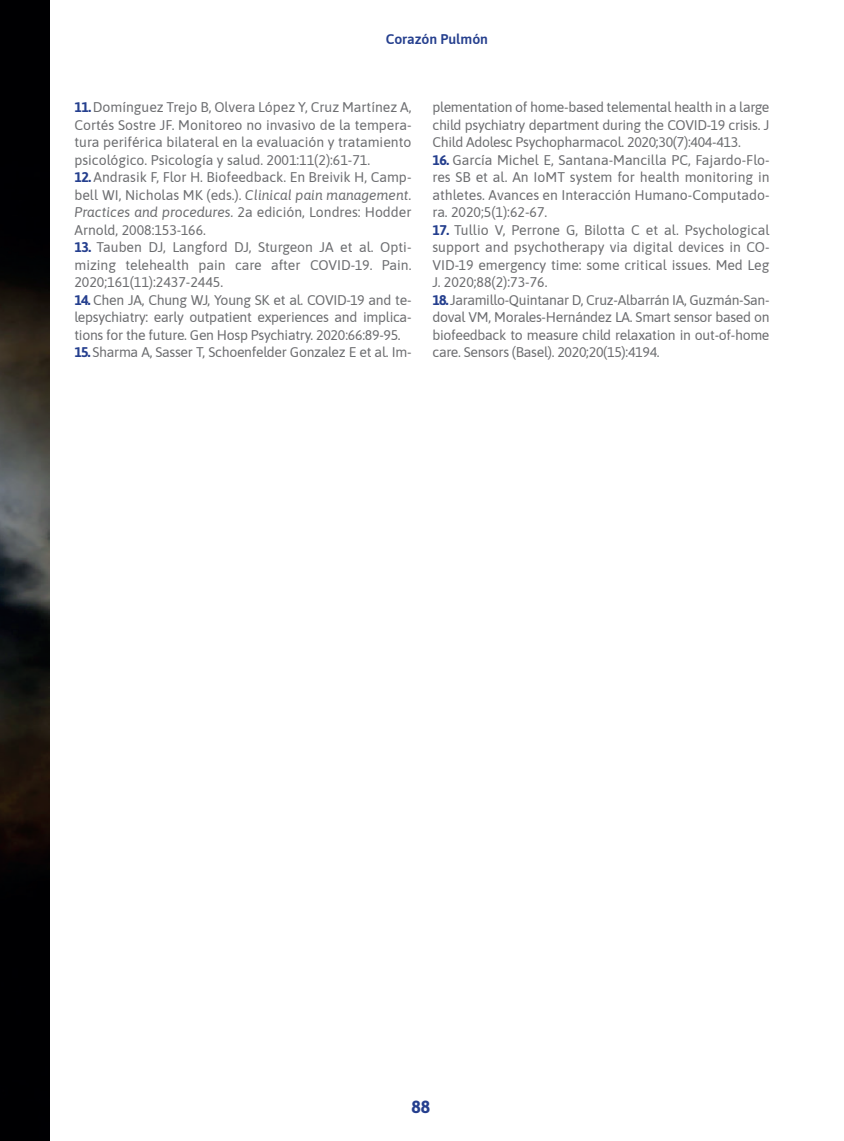
<style>
.page{position:relative;width:844px;height:1141px;background:#fff}
.page>*{position:absolute;margin:0;border:0;box-sizing:border-box;transform-origin:0 0}
.t1{font:700 17.5px "Asap";color:#253f8e}
.bibliografias{font:14px/17.5px "Asap";color:#6c6d70;text-align:justify}
.bibliografias-2{font:14px "Asap";letter-spacing:-.02em;color:#6c6d70}
.t2{font:600 14px "Asap";color:#253f8e}
.s1{font-weight:700;color:#253f8e}
.s2{font-style:italic}
</style>
<div class="page">
<img style="left:0;top:0;width:50px;height:1141px">
<p class="t2" style="left:385px;top:29px;width:104px">Corazón Pulmón</p>
<p class="bibliografias" style="left:74px;top:98px;width:338px"><span class="s1">11.</span> Domínguez Trejo B, Olvera López Y, Cruz Martínez A, Cortés Sostre JF. Monitoreo no invasivo de la tempera&shy;tura periférica bilateral en la evaluación y tratamiento psicológico. Psicología y salud. 2001:11(2):61-71.</p>
<p class="bibliografias" style="left:74px;top:168px;width:338px"><span class="s1">12.</span> Andrasik F, Flor H. Biofeedback. En Breivik H, Camp&shy;bell WI, Nicholas MK (eds.). <span class="s2">Clinical pain management.<br>Practices and procedures.</span> 2a edición, Londres: Hodder Arnold, 2008:153-166.</p>
<p class="bibliografias" style="left:74px;top:238px;width:338px"><span class="s1">13.</span> Tauben DJ, Langford DJ, Sturgeon JA et al. Opti&shy;mizing telehealth pain care after COVID-19. Pain.<br>2020;161(11):2437-2445.</p>
<p class="bibliografias" style="left:74px;top:290px;width:338px"><span class="s1">14.</span> Chen JA, Chung WJ, Young SK et al. COVID-19 and te&shy;lepsychiatry: early outpatient experiences and implica&shy;tions for the future. Gen Hosp Psychiatry. 2020:66:89-95.</p>
<p class="bibliografias-2" style="left:74px;top:343px;width:338px"><span class="s1">15.</span> Sharma A, Sasser T, Schoenfelder Gonzalez E et al. Im-</p>
<p class="bibliografias" style="left:432px;top:98px;width:338px">plementation of home-based telemental health in a large child psychiatry department during the COVID-19 crisis. J Child Adolesc Psychopharmacol. 2020;30(7):404-413.</p>
<p class="bibliografias" style="left:432px;top:150px;width:338px"><span class="s1">16.</span> García Michel E, Santana-Mancilla PC, Fajardo-Flo&shy;res SB et al. An IoMT system for health monitoring in athletes. Avances en Interacción Humano-Computado&shy;ra. 2020;5(1):62-67.</p>
<p class="bibliografias" style="left:432px;top:220px;width:338px"><span class="s1">17.</span> Tullio V, Perrone G, Bilotta C et al. Psychological support and psychotherapy via digital devices in CO-VID-19 emergency time: some critical issues. Med Leg J. 2020;88(2):73-76.</p>
<p class="bibliografias" style="left:432px;top:290px;width:338px"><span class="s1">18.</span> Jaramillo-Quintanar D, Cruz-Albarrán IA, Guzmán-San&shy;doval VM, Morales-Hernández LA. Smart sensor based on biofeedback to measure child relaxation in out-of-home care. Sensors (Basel). 2020;20(15):4194.</p>
<p class="t1" style="left:411px;top:1094px;width:20px">88</p>
</div>
